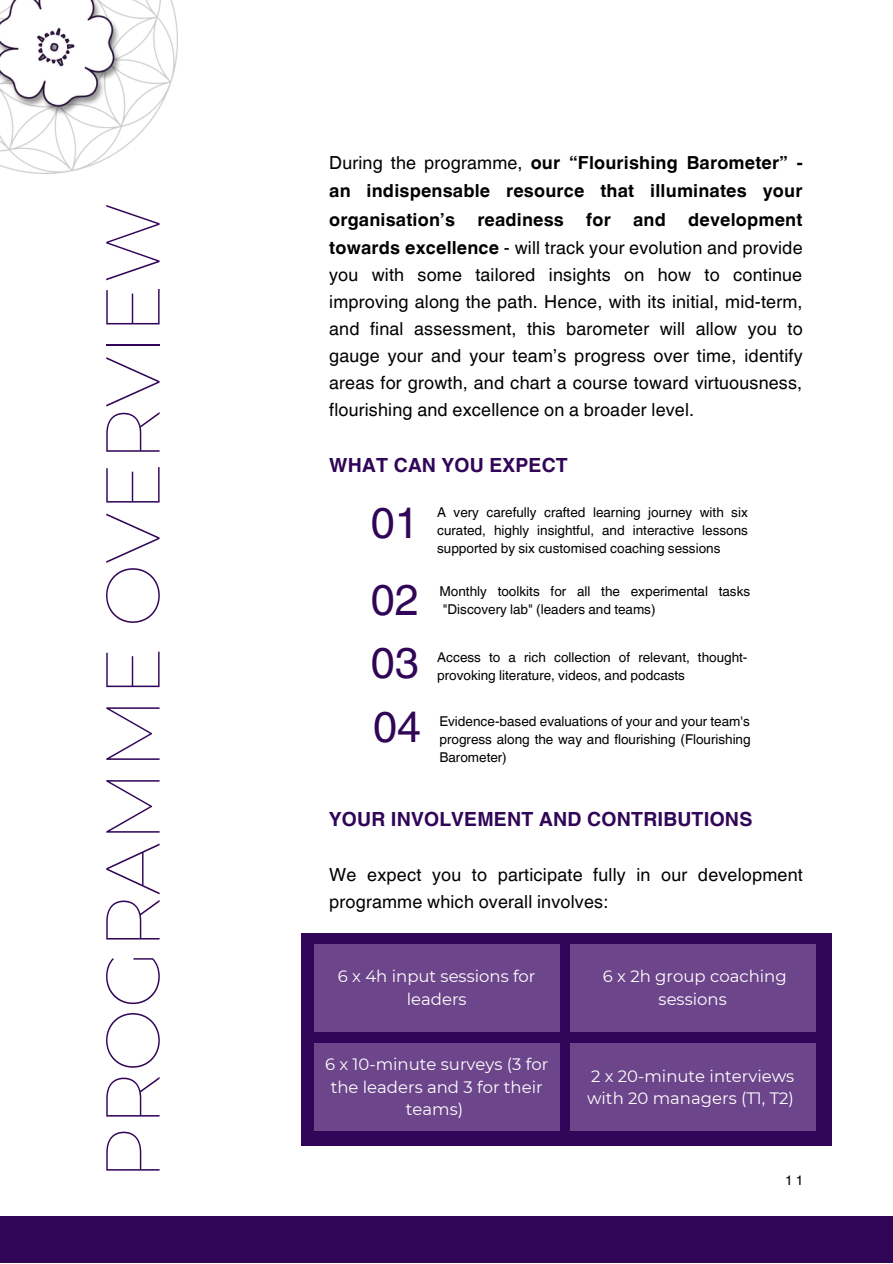
<style>
.page{position:relative;width:893px;height:1264px;background:#fff}
.page>*{position:absolute;margin:0;border:0;box-sizing:border-box;transform-origin:0 0}
.t1{font:100 76.05px "Montserrat";color:#310557}
.t2{font:43.2px "Helvetica World";color:#310557}
.t3{font:700 19.5px "Helvetica World";letter-spacing:.01em;color:#310557}
.t4{font:18px/27.3px "Helvetica World";letter-spacing:.01em;color:#000;text-align:justify}
.t5{font:16.5px/22.5px "Montserrat";color:#fff;text-align:center}
.t6{font:13.5px/18px "Helvetica World";color:#000}
.t7{font:13.5px "Helvetica World";color:#000001}
.s1{font-weight:700}
</style>
<div class="page">
<div style="left:0;top:1216px;width:892px;height:46px;background:#310557"></div>
<div style="left:301px;top:933px;width:530px;height:211px;background:#310557"></div>
<div style="left:314px;top:1043px;width:245px;height:88px;background:#6d458b"></div>
<div style="left:569px;top:1043px;width:246px;height:88px;background:#6d458b"></div>
<div style="left:569px;top:944px;width:246px;height:88px;background:#6d458b"></div>
<div style="left:314px;top:944px;width:245px;height:88px;background:#6d458b"></div>
<img style="left:0;top:0;width:178px;height:173px">
<img style="left:0;top:0;width:122px;height:163px">
<p class="t1" style="left:86px;top:1180px;width:980px;rotate:-90deg">PROGRAMME OVERVIEW</p>
<p class="t4" style="left:329px;top:149px;width:475px">During the programme, <span class="s1">our “Flourishing Barometer” - an indispensable resource that illuminates your organisation’s readiness for and development towards excellence</span> - will track your evolution and provide you with some tailored insights on how to continue improving along the path. Hence, with its initial, mid-term, and final assessment, this barometer will allow you to gauge your and your team’s progress over time, identify areas for growth, and chart a course toward virtuousness, flourishing and excellence on a broader level.</p>
<p class="t3" style="left:329px;top:449px;width:240px">WHAT CAN YOU EXPECT</p>
<p class="t2" style="left:371px;top:497px;width:49px">01</p>
<p class="t6" style="left:437px;top:503px;width:312px;text-align:justify">A very carefully crafted learning journey with six curated, highly insightful, and interactive lessons supported by six customised coaching sessions</p>
<p class="t2" style="left:371px;top:574px;width:49px">02</p>
<p class="t6" style="left:439px;top:582px;width:312px">Monthly toolkits for all the experimental tasks "Discovery lab" (leaders and teams)</p>
<p class="t2" style="left:371px;top:637px;width:49px">03</p>
<p class="t6" style="left:437px;top:648px;width:312px">Access to a rich collection of relevant, thought&shy;provoking literature, videos, and podcasts</p>
<p class="t2" style="left:373px;top:701px;width:49px">04</p>
<p class="t6" style="left:439px;top:711px;width:313px;text-align:justify">Evidence-based evaluations of your and your team's progress along the way and flourishing (Flourishing Barometer)</p>
<p class="t3" style="left:329px;top:803px;width:425px">YOUR INVOLVEMENT AND CONTRIBUTIONS</p>
<p class="t4" style="left:329px;top:861px;width:475px">We expect you to participate fully in our development programme which overall involves:</p>
<p class="t5" style="left:338px;top:965px;width:199px">6 x 4h input sessions for leaders</p>
<p class="t5" style="left:603px;top:965px;width:185px">6 x 2h group coaching sessions</p>
<p class="t5" style="left:325px;top:1053px;width:225px">6 x 10-minute surveys (3 for the leaders and 3 for their teams)</p>
<p class="t5" style="left:587px;top:1064px;width:209px;text-align:left">2 x 20-minute interviews with 20 managers (T1, T2)</p>
<p class="t7" style="left:785px;top:1172px;width:20px">11</p>
</div>
